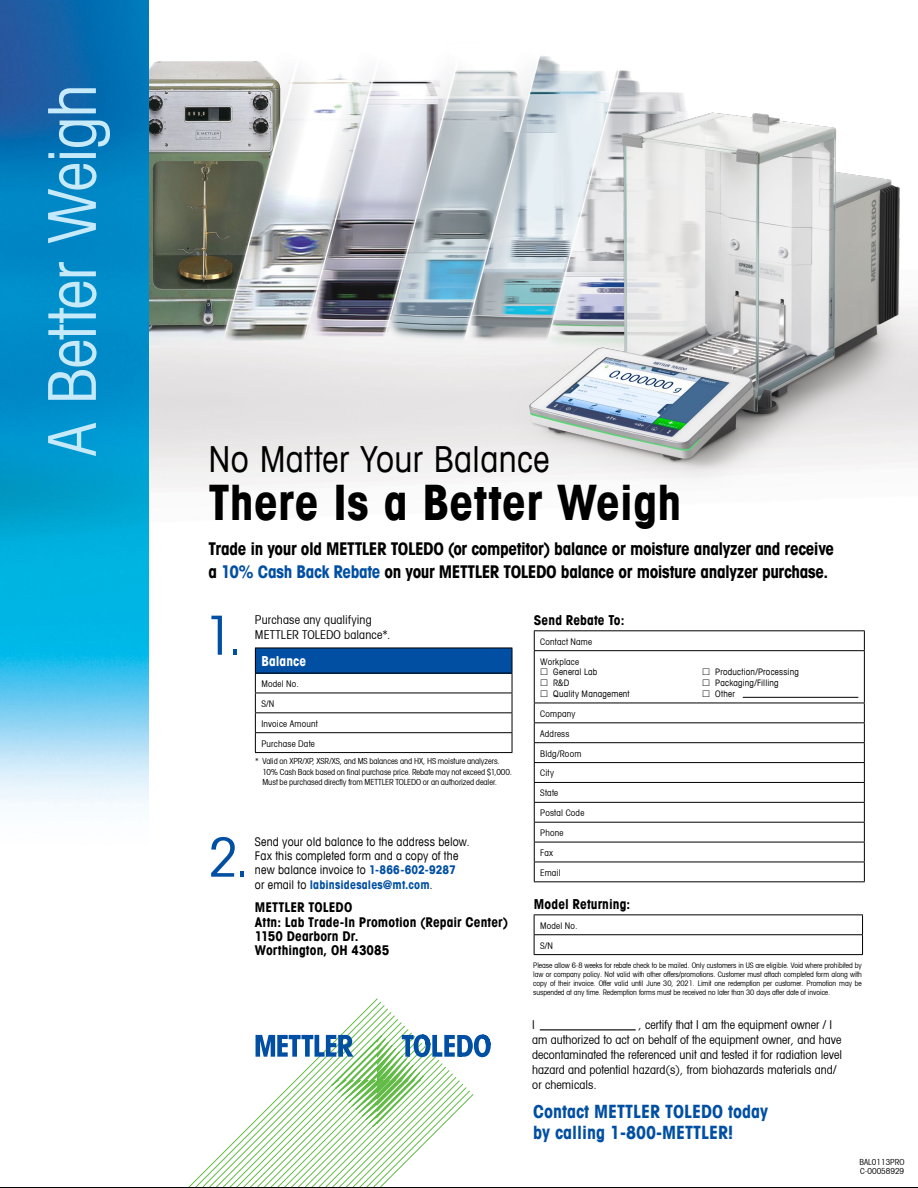
<style>
.page{position:relative;width:918px;height:1188px;background:#fff}
.page>*{position:absolute;margin:0;border:0;box-sizing:border-box;transform-origin:0 0}
._01_front_page_verti{font:condensed 66px "Avant Garde";letter-spacing:-.01em;color:#c7eafb}
.t1{font:condensed 54px "Avant Garde";color:#004fa3}
._02_1_headline_bold{font:700 condensed 48px "Avant Garde";letter-spacing:.005em;color:#000}
._02_1_headline_bold-2{font:condensed 36px "Avant Garde Com";letter-spacing:.01em;color:#000}
.t2{font:700 condensed 18px/21px "Avant Garde";color:#004fa3}
.t3{font:700 condensed 17.25px/22.5px "Avant Garde";letter-spacing:-.025em;color:#000}
.t4{font:700 condensed 13.5px "Avant Garde Com";letter-spacing:.01em;color:#000}
.t5{font:700 condensed 13.5px "Avant Garde";letter-spacing:.01em;color:#000}
.t6{font:700 condensed 13.5px "Avant Garde";letter-spacing:.01em;color:#fff}
.t7{font:condensed 12px/15px "Avant Garde";color:#000}
.t8{font:condensed 12px "Avant Garde Com";letter-spacing:.015em;color:#000}
.t9{font:700 condensed 12px "Avant Garde Com";letter-spacing:.01em;color:#004fa3}
.t10{font:condensed 9px "Avant Garde";letter-spacing:.025em;color:#000}
.t11{font:condensed 9px "Avant Garde Com";letter-spacing:.025em;color:#000}
.t12{font:condensed 8.25px "Avant Garde";letter-spacing:-.01em;color:#000}
.t13{font:condensed 7.5px/9px "Avant Garde";letter-spacing:-.01em;color:#000;text-align:justify}
.s1{color:#004fa3}
.s2{font-weight:700;color:#004fa3}
.s3{font-weight:400;color:#000}
</style>
<div class="page">
<img style="left:148px;top:0;width:322px;height:595px">
<img style="left:0;top:0;width:148px;height:810px">
<hr style="left:534px;top:914px;width:329px;height:1px;background:#000">
<hr style="left:534px;top:934px;width:329px;height:1px;background:#000">
<svg style="left:534px;top:915px;width:1px;height:39px"></svg>
<svg style="left:862px;top:915px;width:1px;height:39px"></svg>
<hr style="left:534px;top:954px;width:329px;height:1px;background:#000">
<div style="left:255px;top:648px;width:257px;height:25px;background:#004fa3"></div>
<hr style="left:255px;top:648px;width:257px;height:1px;background:#000">
<hr style="left:255px;top:673px;width:257px;height:1px;background:#000">
<hr style="left:255px;top:693px;width:257px;height:1px;background:#000">
<hr style="left:255px;top:712px;width:257px;height:1px;background:#000">
<hr style="left:255px;top:732px;width:257px;height:1px;background:#000">
<svg style="left:255px;top:648px;width:1px;height:104px"></svg>
<svg style="left:512px;top:648px;width:1px;height:104px"></svg>
<hr style="left:255px;top:752px;width:257px;height:1px;background:#000">
<svg style="left:188px;top:998px;width:253px;height:189px"></svg>
<svg style="left:256px;top:1034px;width:235px;height:93px"></svg>
<hr style="left:534px;top:630px;width:331px;height:1px;background:#000">
<svg style="left:534px;top:631px;width:1px;height:19px"></svg>
<svg style="left:864px;top:631px;width:1px;height:19px"></svg>
<hr style="left:534px;top:650px;width:331px;height:1px;background:#000">
<hr style="left:534px;top:651px;width:1px;height:52px;background:#000">
<hr style="left:864px;top:651px;width:1px;height:52px;background:#000">
<hr style="left:534px;top:703px;width:331px;height:1px;background:#000">
<hr style="left:534px;top:722px;width:331px;height:1px;background:#000">
<hr style="left:534px;top:742px;width:331px;height:1px;background:#000">
<hr style="left:534px;top:762px;width:331px;height:1px;background:#000">
<hr style="left:534px;top:782px;width:331px;height:1px;background:#000">
<hr style="left:534px;top:802px;width:331px;height:1px;background:#000">
<hr style="left:534px;top:822px;width:331px;height:1px;background:#000">
<hr style="left:534px;top:842px;width:331px;height:1px;background:#000">
<hr style="left:534px;top:862px;width:331px;height:1px;background:#000">
<svg style="left:534px;top:703px;width:1px;height:178px"></svg>
<svg style="left:864px;top:703px;width:1px;height:178px"></svg>
<hr style="left:534px;top:881px;width:331px;height:1px;background:#000">
<hr style="left:743px;top:697px;width:115px;height:1px;background:#000">
<hr style="left:0;top:1187px;width:918px;height:1px;background:#000">
<img style="left:470px;top:56px;width:448px;height:424px">
<hr style="left:540px;top:1030px;width:96px;height:1px;background:#000">
<p class="_01_front_page_verti" style="left:31px;top:456px;width:373px;rotate:-90deg">A Better Weigh</p>
<p class="_02_1_headline_bold-2" style="left:208px;top:436px;width:343px">No Matter Your Balance</p>
<p class="_02_1_headline_bold" style="left:208px;top:472px;width:475px">There Is a Better Weigh</p>
<p class="t3" style="left:208px;top:537px;width:627px">Trade in your old METTLER TOLEDO (or competitor) balance or moisture analyzer and receive a <span class="s1">10% Cash Back Rebate</span> on your METTLER TOLEDO balance or moisture analyzer purchase.</p>
<p class="t1" style="left:204px;top:602px;width:40px">1.</p>
<p class="t7" style="left:255px;top:613px;width:137px;line-height:14.4px">Purchase any qualifying<br>METTLER TOLEDO balance*.</p>
<p class="t6" style="left:261px;top:652px;width:46px">Balance</p>
<p class="t10" style="left:261px;top:678px;width:39px">Model No.</p>
<p class="t10" style="left:261px;top:698px;width:15px">S/N</p>
<p class="t10" style="left:261px;top:718px;width:58px">Invoice Amount</p>
<p class="t10" style="left:261px;top:738px;width:55px">Purchase Date</p>
<p class="t12" style="left:255px;top:756px;width:246px">* Valid on XPR/XP, XSR/XS, and MS balances and HX, HS moisture analyzers.</p>
<p class="t12" style="left:262px;top:767px;width:251px">10% Cash Back based on final purchase price. Rebate may not exceed $1,000.</p>
<p class="t12" style="left:262px;top:777px;width:236px">Must be purchased directly from METTLER TOLEDO or an authorized dealer.</p>
<p class="t1" style="left:208px;top:824px;width:43px">2.</p>
<p class="t8" style="left:255px;top:834px;width:216px">Send your old balance to the address below.</p>
<p class="t8" style="left:255px;top:848px;width:205px">Fax this completed form and a copy of the</p>
<p class="t8" style="left:255px;top:863px;width:202px">new balance invoice to <span class="s2">1-866-602-9287</span></p>
<p class="t9" style="left:255px;top:877px;width:179px"><span class="s3">or email to</span> labinsidesales@mt.com<span class="s3">.</span></p>
<p class="t4" style="left:255px;top:899px;width:99px">METTLER TOLEDO</p>
<p class="t4" style="left:255px;top:913px;width:255px">Attn: Lab Trade-In Promotion (Repair Center)</p>
<p class="t4" style="left:255px;top:927px;width:105px">1150 Dearborn Dr.</p>
<p class="t4" style="left:255px;top:942px;width:136px">Worthington, OH 43085</p>
<p class="t5" style="left:534px;top:612px;width:92px">Send Rebate To:</p>
<p class="t10" style="left:540px;top:636px;width:53px">Contact Name</p>
<p class="t10" style="left:540px;top:656px;width:40px">Workplace</p>
<p class="t11" style="left:553px;top:667px;width:46px">General Lab</p>
<p class="t11" style="left:715px;top:667px;width:85px">Production/Processing</p>
<p class="t11" style="left:553px;top:677px;width:18px">R&amp;D</p>
<p class="t11" style="left:715px;top:677px;width:65px">Packaging/Filling</p>
<p class="t11" style="left:553px;top:688px;width:78px">Quality Management</p>
<p class="t11" style="left:715px;top:688px;width:21px">Other</p>
<p class="t10" style="left:540px;top:708px;width:37px">Company</p>
<p class="t10" style="left:540px;top:728px;width:31px">Address</p>
<p class="t10" style="left:540px;top:748px;width:43px">Bldg/Room</p>
<p class="t10" style="left:540px;top:768px;width:15px">City</p>
<p class="t10" style="left:540px;top:788px;width:19px">State</p>
<p class="t10" style="left:540px;top:807px;width:46px">Postal Code</p>
<p class="t10" style="left:540px;top:827px;width:25px">Phone</p>
<p class="t10" style="left:540px;top:847px;width:14px">Fax</p>
<p class="t10" style="left:540px;top:867px;width:22px">Email</p>
<p class="t5" style="left:534px;top:895px;width:98px">Model Returning:</p>
<p class="t10" style="left:540px;top:920px;width:39px">Model No.</p>
<p class="t10" style="left:540px;top:940px;width:15px">S/N</p>
<p class="t13" style="left:533px;top:960px;width:330px">Please allow 6-8 weeks for rebate check to be mailed. Only customers in US are eligible. Void where prohibited by law or company policy. Not valid with other offers/promotions. Customer must attach completed form along with copy of their invoice. Offer valid until June 30, 2021. Limit one redemption per customer. Promotion may be suspended at any time. Redemption forms must be received no later than 30 days after date of invoice.</p>
<p class="t7" style="left:532px;top:1017px;width:4px">I</p>
<p class="t7" style="left:532px;top:1017px;width:311px;text-indent:106px">, certify that I am the equipment owner / I am authorized to act on behalf of the equipment owner, and have decontaminated the referenced unit and tested it for radiation level hazard and potential hazard(s), from biohazards materials and/ or chemicals.</p>
<p class="t2" style="left:533px;top:1101px;width:236px">Contact METTLER TOLEDO today by calling 1-800-METTLER!</p>
<p class="t12" style="left:860px;top:1157px;width:46px">BAL0113PRO</p>
<p class="t12" style="left:860px;top:1166px;width:46px">C-00058929</p>
</div>
